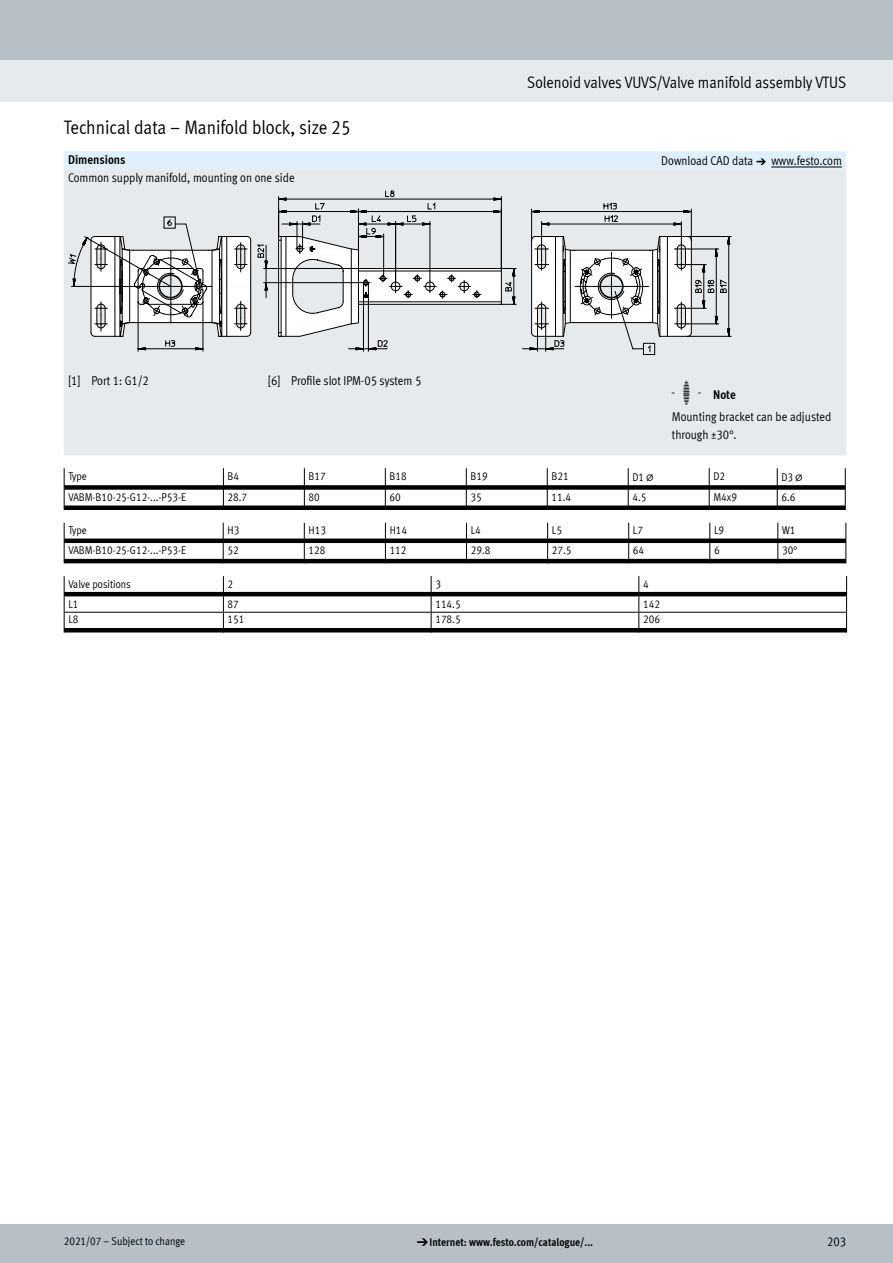
<style>
.page{position:relative;width:893px;height:1263px;background:#fff}
.page>*{position:absolute;margin:0;border:0;box-sizing:border-box;transform-origin:0 0}
.FES_title_section{font:19.5px "Meta Cond LF";color:#000}
.FES_title_family{font:16.5px "Meta Cond LF";color:#000}
.FES_regular{font:12.75px/18px "Meta Cond LF";color:#000}
.FES_in_05{font:12.75px "Meta Cond LF";color:#000}
.FES_head_2_text{font:12.75px "Meta Cond LF";color:#000}
.FES_head_2_text_righ{font:12.75px "Meta Cond LF";color:#000}
.FES_head_1_text{font:700 12.75px "Meta Cond LF";color:#000}
.FES_tab_regular{font:11.25px "Meta Cond LF";color:#000}
.FES_tab_head_2{font:11.25px "Meta Cond LF";color:#000}
.t1{font:700 11.25px "Meta Cond LF";color:#000}
.FES_tab_line{font:3px "Meta Cond LF";color:#fff}
.s1{font-family:"Meto Pict 182"}
.s2{font-family:"Meto Pict 182";font-weight:400;font-size:24px}
.s3{font-family:"Meto Pict 182";font-weight:400}
</style>
<div class="page">
<div style="left:0;top:1225px;width:893px;height:38px;background:#b6c0c6"></div>
<div style="left:0;top:60px;width:893px;height:42px;background:#e7eaec"></div>
<div style="left:0;top:0;width:893px;height:60px;background:#b6c0c6"></div>
<svg style="left:64px;top:151px;width:782px;height:19px;background:#dfeffb"></svg>
<div style="left:64px;top:170px;width:782px;height:285px;background:#e7eaec"></div>
<hr style="left:771px;top:167px;width:71px;height:1px;background:#000">
<svg style="left:114px;top:202px;width:613px;height:153px"></svg>
<svg style="left:68px;top:190px;width:444px;height:157px"></svg>
<div style="left:668px;top:373px;width:174px;height:41px;background:#e7eaec"></div>
<div style="left:668px;top:412px;width:174px;height:35px;background:#e7eaec"></div>
<svg style="left:64px;top:468px;width:782px;height:42px"></svg>
<svg style="left:64px;top:523px;width:782px;height:40px"></svg>
<svg style="left:64px;top:576px;width:783px;height:56px"></svg>
<p class="FES_title_family" style="left:527px;top:72px;width:321px">Solenoid valves VUVS/Valve manifold assembly VTUS</p>
<p class="FES_title_section" style="left:64px;top:116px;width:288px">Technical data – Manifold block, size 25</p>
<p class="FES_head_1_text" style="left:68px;top:151px;width:59px">Dimensions</p>
<p class="FES_head_2_text_righ" style="left:661px;top:153px;width:182px">Download CAD data <span class="s1">a</span> www.festo.com</p>
<p class="FES_head_2_text" style="left:68px;top:170px;width:228px">Common supply manifold, mounting on one side</p>
<p class="FES_in_05" style="left:68px;top:373px;width:82px">[1] Port 1: G1/2</p>
<p class="FES_in_05" style="left:268px;top:373px;width:155px">[6] Profile slot IPM-05 system 5</p>
<p class="FES_head_1_text" style="left:672px;top:386px;width:65px"><span class="s2">-H-</span> Note</p>
<p class="FES_regular" style="left:672px;top:407px;width:161px">Mounting bracket can be adjusted through ±30°.</p>
<p class="FES_tab_head_2" style="left:68px;top:469px;width:20px">Type</p>
<p class="FES_tab_head_2" style="left:228px;top:469px;width:13px">B4</p>
<p class="FES_tab_head_2" style="left:309px;top:469px;width:19px">B17</p>
<p class="FES_tab_head_2" style="left:390px;top:469px;width:19px">B18</p>
<p class="FES_tab_head_2" style="left:471px;top:469px;width:19px">B19</p>
<p class="FES_tab_head_2" style="left:551px;top:469px;width:19px">B21</p>
<p class="FES_tab_head_2" style="left:632px;top:470px;width:22px">D1 <span class="s1">@</span></p>
<p class="FES_tab_head_2" style="left:713px;top:469px;width:13px">D2</p>
<p class="FES_tab_head_2" style="left:781px;top:470px;width:22px">D3 <span class="s1">@</span></p>
<p class="FES_tab_regular" style="left:68px;top:490px;width:119px">VABM-B10-25-G12-...-P53-E</p>
<p class="FES_tab_regular" style="left:228px;top:490px;width:21px">28.7</p>
<p class="FES_tab_regular" style="left:309px;top:490px;width:13px">80</p>
<p class="FES_tab_regular" style="left:390px;top:490px;width:13px">60</p>
<p class="FES_tab_regular" style="left:471px;top:490px;width:13px">35</p>
<p class="FES_tab_regular" style="left:551px;top:490px;width:21px">11.4</p>
<p class="FES_tab_regular" style="left:632px;top:490px;width:15px">4.5</p>
<p class="FES_tab_regular" style="left:713px;top:490px;width:25px">M4x9</p>
<p class="FES_tab_regular" style="left:781px;top:490px;width:15px">6.6</p>
<p class="FES_tab_head_2" style="left:68px;top:523px;width:20px">Type</p>
<p class="FES_tab_head_2" style="left:227px;top:523px;width:13px">H3</p>
<p class="FES_tab_head_2" style="left:309px;top:523px;width:19px">H13</p>
<p class="FES_tab_head_2" style="left:390px;top:523px;width:19px">H14</p>
<p class="FES_tab_head_2" style="left:471px;top:523px;width:12px">L4</p>
<p class="FES_tab_head_2" style="left:552px;top:523px;width:12px">L5</p>
<p class="FES_tab_head_2" style="left:633px;top:523px;width:12px">L7</p>
<p class="FES_tab_head_2" style="left:714px;top:523px;width:12px">L9</p>
<p class="FES_tab_head_2" style="left:782px;top:523px;width:15px">W1</p>
<p class="FES_tab_regular" style="left:68px;top:543px;width:119px">VABM-B10-25-G12-...-P53-E</p>
<p class="FES_tab_regular" style="left:227px;top:543px;width:13px">52</p>
<p class="FES_tab_regular" style="left:309px;top:543px;width:18px">128</p>
<p class="FES_tab_regular" style="left:390px;top:543px;width:18px">112</p>
<p class="FES_tab_regular" style="left:471px;top:543px;width:21px">29.8</p>
<p class="FES_tab_regular" style="left:552px;top:543px;width:21px">27.5</p>
<p class="FES_tab_regular" style="left:633px;top:543px;width:13px">64</p>
<p class="FES_tab_regular" style="left:714px;top:543px;width:7px">6</p>
<p class="FES_tab_regular" style="left:782px;top:543px;width:17px">30°</p>
<p class="FES_tab_head_2" style="left:68px;top:577px;width:64px">Valve positions</p>
<p class="FES_tab_head_2" style="left:228px;top:577px;width:7px">2</p>
<p class="FES_tab_head_2" style="left:435px;top:577px;width:7px">3</p>
<p class="FES_tab_head_2" style="left:643px;top:577px;width:7px">4</p>
<p class="FES_tab_line" style="left:639px;top:591px;width:2px">,</p>
<p class="FES_tab_regular" style="left:68px;top:597px;width:12px">L1</p>
<p class="FES_tab_regular" style="left:228px;top:597px;width:13px">87</p>
<p class="FES_tab_regular" style="left:435px;top:597px;width:27px">114.5</p>
<p class="FES_tab_regular" style="left:643px;top:597px;width:18px">142</p>
<p class="FES_tab_regular" style="left:68px;top:612px;width:12px">L8</p>
<p class="FES_tab_regular" style="left:228px;top:612px;width:18px">151</p>
<p class="FES_tab_regular" style="left:435px;top:612px;width:27px">178.5</p>
<p class="FES_tab_regular" style="left:643px;top:612px;width:18px">206</p>
<p class="FES_tab_regular" style="left:64px;top:1234px;width:123px">2021/07 – Subject to change</p>
<p class="t1" style="left:417px;top:1235px;width:178px"><span class="s3">d</span>Internet: www.festo.com/catalogue/...</p>
<p class="FES_regular" style="left:827px;top:1232px;width:21px">203</p>
</div>
